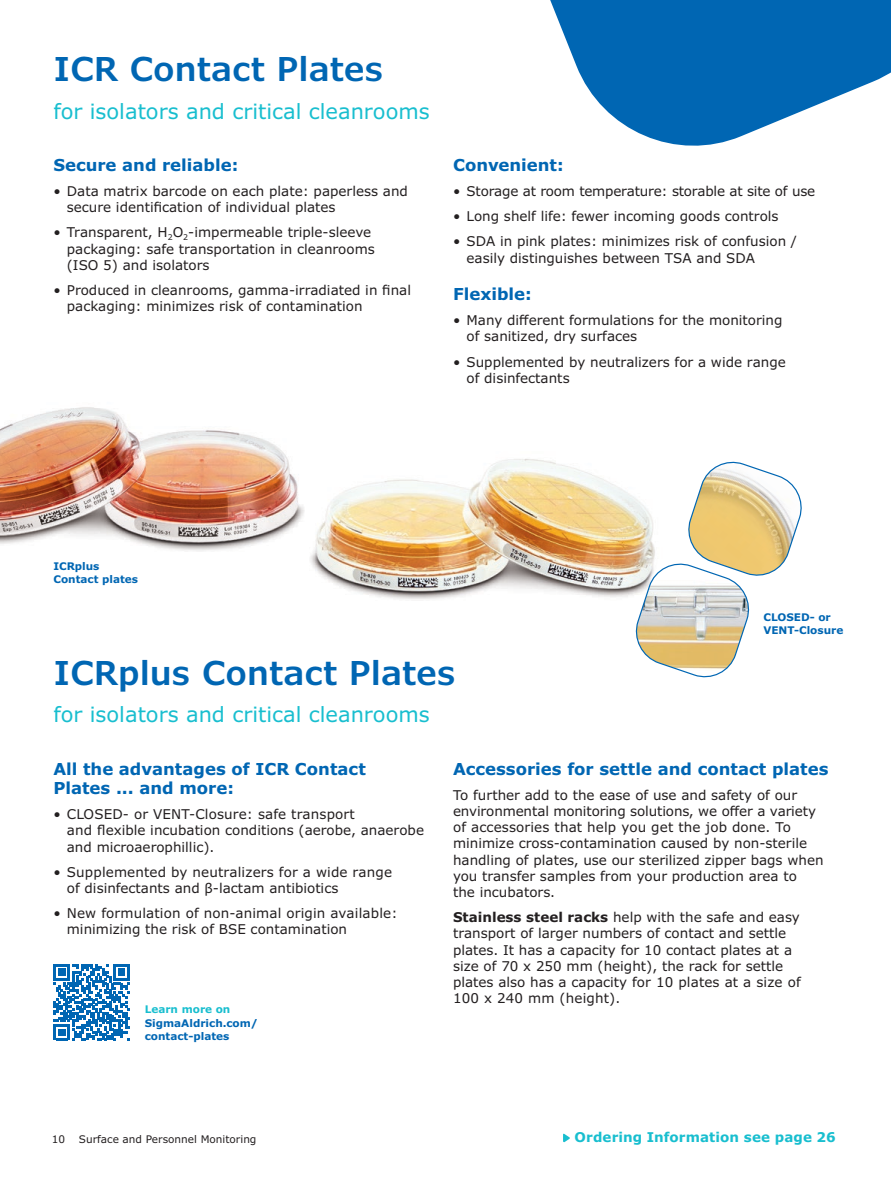
<style>
.page{position:relative;width:891px;height:1188px;background:#fff}
.page>*{position:absolute;margin:0;border:0;box-sizing:border-box;transform-origin:0 0}
.t1{font:600 33px "Verdana Pro";color:#0066b3}
.t2{font:21px "Verdana Pro";color:#18becf}
.t3{font:700 16.5px/19.5px "Verdana Pro";color:#0066b3}
.t4{font:13.5px/16.2px "Verdana Pro";color:#231f20}
.t5{font:700 13.5px "Verdana Pro";letter-spacing:.005em;color:#18becf}
.t6{font:700 10.5px/12.6px "Verdana Pro";color:#0066b3}
.t7{font:10.5px "Verdana Pro";color:#231f20}
.t8{font:700 10.5px "Verdana Pro";color:#18becf}
.s1{font-weight:700}
</style>
<div class="page">
<svg style="left:550px;top:0;width:341px;height:146px;fill:#0066b3"></svg>
<img style="left:0;top:407px;width:304px;height:144px">
<img style="left:310px;top:459px;width:323px;height:140px">
<svg style="left:54px;top:964px;width:76px;height:76px"></svg>
<svg style="left:633px;top:461px;width:169px;height:217px"></svg>
<svg style="left:563px;top:1133px;width:7px;height:10px"></svg>
<h1 class="t1" style="left:53px;top:48px;width:332px">ICR Contact Plates</h1>
<h2 class="t2" style="left:53px;top:98px;width:378px">for isolators and critical cleanrooms</h2>
<p class="t3" style="left:53px;top:155px;width:186px">Secure and reliable:</p>
<p class="t4" style="left:67px;top:183px;width:343px;text-indent:-14px">• Data matrix barcode on each plate: paperless and secure identification of individual plates</p>
<p class="t4" style="left:67px;top:225px;width:310px;text-indent:-14px">• Transparent, H<sub>2</sub>O<sub>2</sub>-impermeable triple-sleeve packaging: safe transportation in cleanrooms (ISO 5) and isolators</p>
<p class="t4" style="left:67px;top:282px;width:346px;text-indent:-14px">• Produced in cleanrooms, gamma-irradiated in final packaging: minimizes risk of contamination</p>
<p class="t3" style="left:453px;top:155px;width:112px">Convenient:</p>
<p class="t4" style="left:453px;top:183px;width:364px">• Storage at room temperature: storable at site of use</p>
<p class="t4" style="left:453px;top:208px;width:327px">• Long shelf life: fewer incoming goods controls</p>
<p class="t4" style="left:467px;top:234px;width:332px;text-indent:-14px">• SDA in pink plates: minimizes risk of confusion / easily distinguishes between TSA and SDA</p>
<p class="t3" style="left:453px;top:284px;width:80px">Flexible:</p>
<p class="t4" style="left:467px;top:312px;width:318px;text-indent:-14px">• Many different formulations for the monitoring of sanitized, dry surfaces</p>
<p class="t4" style="left:467px;top:354px;width:321px;text-indent:-14px">• Supplemented by neutralizers for a wide range of disinfectants</p>
<p class="t6" style="left:53px;top:560px;width:86px">ICRplus<br>Contact plates</p>
<p class="t6" style="left:763px;top:611px;width:81px">CLOSED- or<br>VENT-Closure</p>
<h1 class="t1" style="left:53px;top:652px;width:404px">ICRplus Contact Plates</h1>
<h2 class="t2" style="left:53px;top:701px;width:378px">for isolators and critical cleanrooms</h2>
<p class="t3" style="left:453px;top:759px;width:377px">Accessories for settle and contact plates</p>
<p class="t4" style="left:453px;top:787px;width:372px">To further add to the ease of use and safety of our environmental monitoring solutions, we offer a variety of accessories that help you get the job done. To minimize cross-contamination caused by non-sterile handling of plates, use our sterilized zipper bags when you transfer samples from your production area to<br>the incubators.</p>
<p class="t4" style="left:453px;top:909px;width:349px"><span class="s1">Stainless steel racks</span> help with the safe and easy transport of larger numbers of contact and settle plates. It has a capacity for 10 contact plates at a size of 70 x 250 mm (height), the rack for settle plates also has a capacity for 10 plates at a size of 100 x 240 mm (height).</p>
<p class="t8" style="left:145px;top:1003px;width:87px">Learn more on</p>
<p class="t6" style="left:145px;top:1016px;width:115px;line-height:13.5px">SigmaAldrich.com/ contact-plates</p>
<p class="t3" style="left:53px;top:759px;width:314px">All the advantages of ICR Contact<br>Plates ... and more:</p>
<p class="t4" style="left:67px;top:806px;width:359px;text-indent:-14px">• CLOSED- or VENT-Closure: safe transport<br>and flexible incubation conditions (aerobe, anaerobe and microaerophillic).</p>
<p class="t4" style="left:67px;top:864px;width:327px;text-indent:-14px">• Supplemented by neutralizers for a wide range of disinfectants and β-lactam antibiotics</p>
<p class="t4" style="left:67px;top:905px;width:332px;text-indent:-14px">• New formulation of non-animal origin available: minimizing the risk of BSE contamination</p>
<p class="t7" style="left:52px;top:1132px;width:15px">10</p>
<p class="t7" style="left:79px;top:1132px;width:179px">Surface and Personnel Monitoring</p>
<p class="t5" style="left:574px;top:1129px;width:263px">Ordering Information see page 26</p>
</div>
